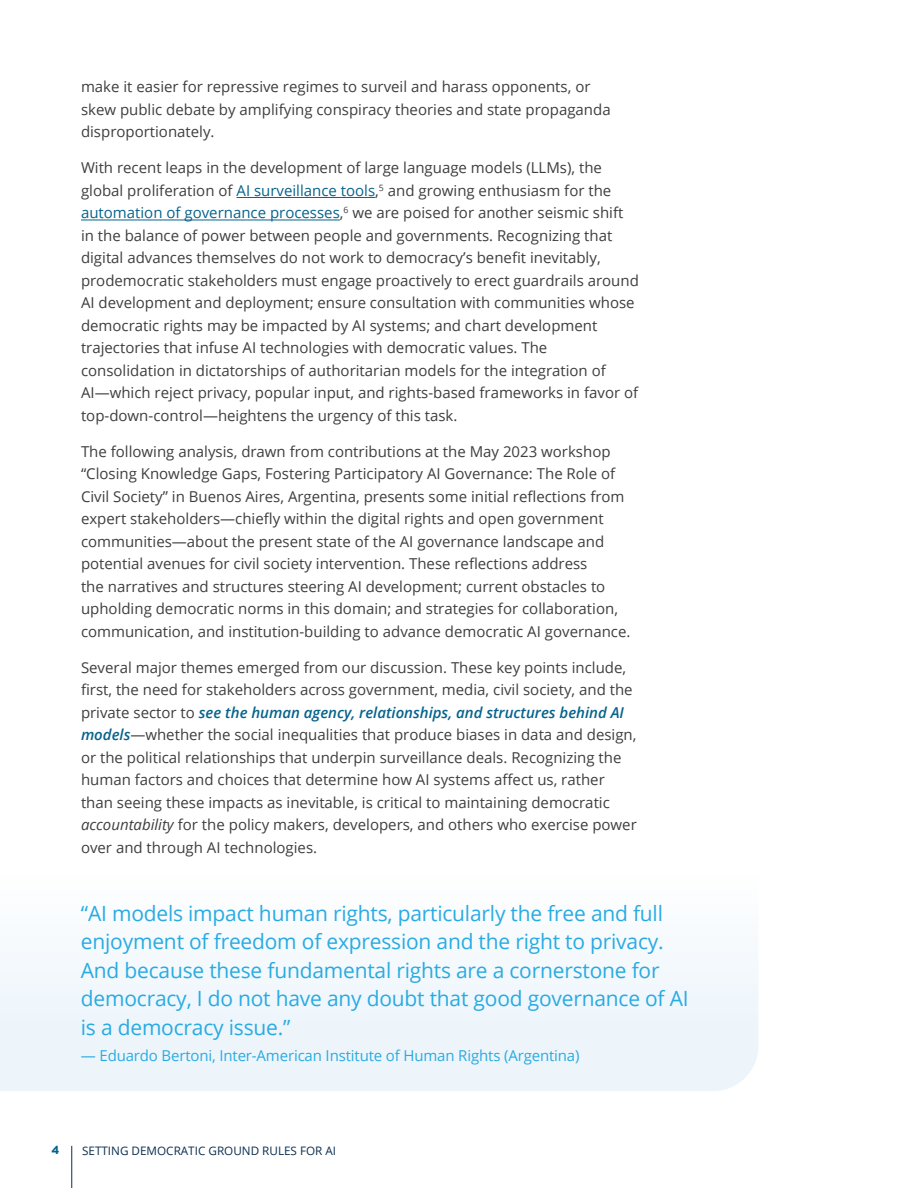
<style>
.page{position:relative;width:918px;height:1188px;background:#fff}
.page>*{position:absolute;margin:0;border:0;box-sizing:border-box;transform-origin:0 0}
.Callout{font:21px/28.5px "Open Sans";letter-spacing:-.01em;color:#29abe2}
.Body{font:15px/22.5px "Open Sans";color:#3e3e3f}
.Callout-2{font:15px "Open Sans";letter-spacing:-.01em;color:#29abe2}
.t1{font:11.7px "Open Sans";color:#0c2e4e}
.t2{font:700 11.7px "Conneqt";color:#06638c}
.s1{color:#06638c}
.s2{font-weight:600;font-style:italic;color:#06638c}
.s3{font-style:italic}
</style>
<div class="page">
<hr style="left:71px;top:1146px;width:1px;height:42px;background:#0c2e4e">
<hr style="left:237px;top:197px;width:138px;height:1px;background:#06638c">
<hr style="left:81px;top:220px;width:259px;height:1px;background:#06638c">
<div style="left:0;top:958px;width:758px;height:133px;background:#edf5fb"></div>
<p class="Body" style="left:81px;top:75px;width:531px">make it easier for repressive regimes to surveil and harass opponents, or skew public debate by amplifying conspiracy theories and state propaganda disproportionately.</p>
<p class="Body" style="left:81px;top:156px;width:559px">With recent leaps in the development of large language models (LLMs), the global proliferation of <span class="s1">AI surveillance tools</span>,<sup>5</sup> and growing enthusiasm for the <span class="s1">automation of governance processes</span>,<sup>6</sup> we are poised for another seismic shift in the balance of power between people and governments. Recognizing that digital advances themselves do not work to democracy’s benefit inevitably, prodemocratic stakeholders must engage proactively to erect guardrails around AI development and deployment; ensure consultation with communities whose democratic rights may be impacted by AI systems; and chart development trajectories that infuse AI technologies with democratic values. The consolidation in dictatorships of authoritarian models for the integration of<br>AI —which reject privacy, popular input, and rights-based frameworks in favor of top-down-control—heightens the urgency of this task.</p>
<p class="Body" style="left:81px;top:440px;width:549px">The following analysis, drawn from contributions at the M ay 2023 workshop “Closing Knowledge Gaps, Fostering Participatory AI Governance: The Role of Civil Society” in Buenos Aires, Argentina, presents some initial reflections from expert stakeholders—chiefly within the digital rights and open government communities—about the present state of the AI governance landscape and potential avenues for civil society intervention. These reflections address<br>the narratives and structures steering AI development; current obstacles to upholding democratic norms in this domain; and strategies for collaboration, communication, and institution-building to advance democratic AI governance.</p>
<p class="Body" style="left:81px;top:656px;width:557px">Several major themes emerged from our discussion. These key points include, first, the need for stakeholders across government, media, civil society, and the private sector to <span class="s2">see the human agency, relationships, and structures behind AI models</span>—whether the social inequalities that produce biases in data and design, or the political relationships that underpin surveillance deals. Recognizing the human factors and choices that determine how AI systems affect us, rather than seeing these impacts as inevitable, is critical to maintaining democratic <span class="s3">accountability</span> for the policy makers, developers, and others who exercise power over and through AI technologies.</p>
<p class="Callout" style="left:81px;top:898px;width:605px">“AI models impact human rights, particularly the free and full enjoyment of freedom of expression and the right to privacy.<br>And because these fundamental rights are a cornerstone for democracy, I do not have any doubt that good governance of AI is a democracy issue.”</p>
<p class="Callout-2" style="left:81px;top:1045px;width:500px">— Eduardo Bertoni, I nter-American I nstitute of Human Rights (Argentina)</p>
<p class="t2" style="left:51px;top:1142px;width:9px">4</p>
<p class="t1" style="left:82px;top:1143px;width:93px">Setting Democra</p>
<p class="t1" style="left:188px;top:1143px;width:147px">tic Ground Rules for AI</p>
</div>
